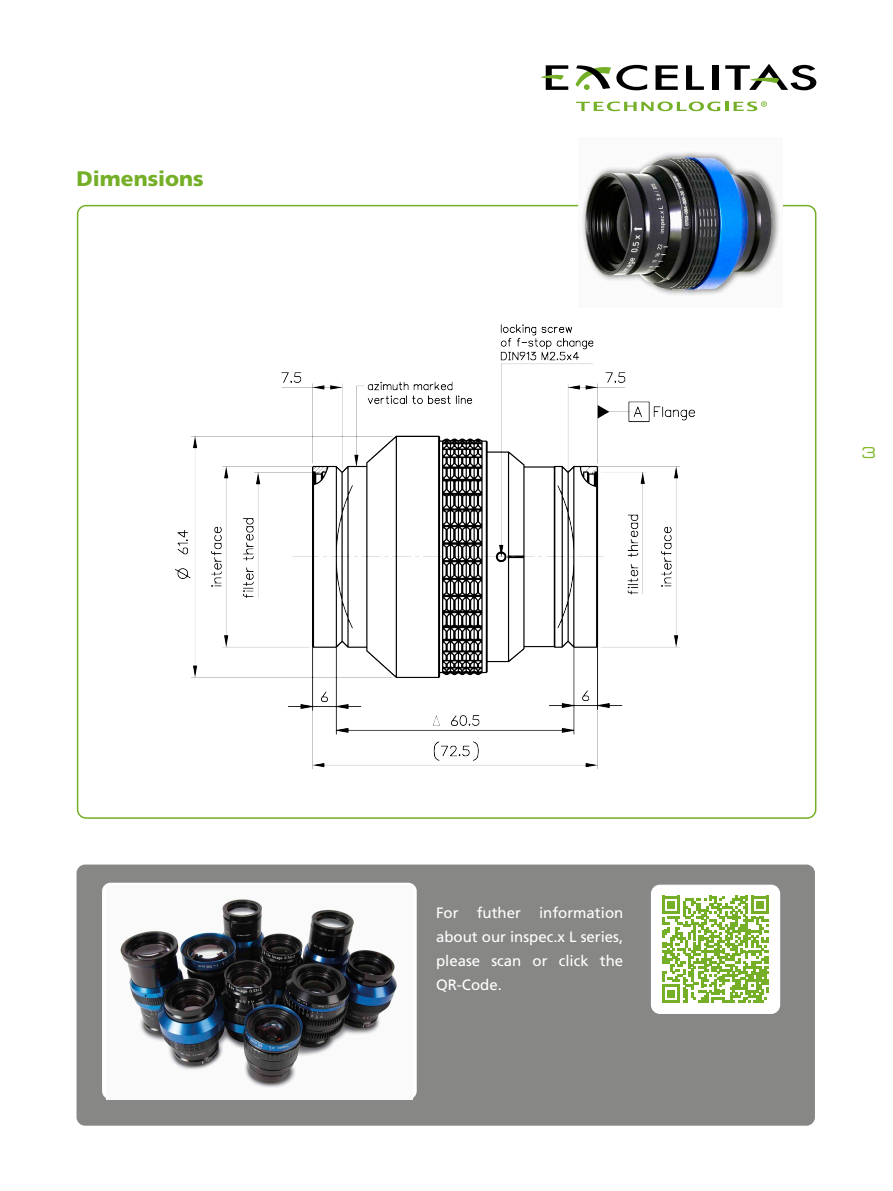
<style>
.page{position:relative;width:893px;height:1191px;background:#fff}
.page>*{position:absolute;margin:0;border:0;box-sizing:border-box;transform-origin:0 0}
.t1{font:900 21px "Frutiger LT Std";color:#74af27}
.t2{font:15px/24px "Frutiger LT Std";color:#fff;text-align:justify}
.t3{font:15px "Eurostile LT Std Ex 2";color:#80b926}
</style>
<div class="page">
<svg style="left:576px;top:102px;width:152px;height:9px"></svg>
<svg style="left:655px;top:65px;width:23px;height:25px"></svg>
<svg style="left:686px;top:65px;width:18px;height:25px"></svg>
<div style="left:712px;top:65px;width:6px;height:25px;background:#000"></div>
<svg style="left:575px;top:64px;width:72px;height:26px"></svg>
<svg style="left:541px;top:65px;width:27px;height:25px"></svg>
<svg style="left:725px;top:64px;width:91px;height:26px"></svg>
<svg style="left:734px;top:101px;width:33px;height:10px"></svg>
<img style="left:175px;top:324px;width:520px;height:445px">
<div style="left:77px;top:864px;width:738px;height:261px;background:#878786;border-radius:9px"></div>
<div style="left:102px;top:882px;width:315px;height:217px;background:#fff;border-radius:9px"></div>
<div style="left:651px;top:885px;width:129px;height:128px;background:#fff;border-radius:9px"></div>
<svg style="left:662px;top:895px;width:107px;height:108px"></svg>
<div style="left:651px;top:884px;width:129px;height:130px;border:1px solid #fff;border-radius:9px"></div>
<img style="left:106px;top:899px;width:307px;height:200px">
<img style="left:582px;top:151px;width:198px;height:145px">
<h1 class="t1" style="left:77px;top:166px;width:129px">Dimensions</h1>
<p class="t2" style="left:436px;top:900px;width:189px">For futher information about our inspec.x L series, please scan or click the QR-Code.</p>
<p class="t3" style="left:861px;top:442px;width:16px">3</p>
</div>
